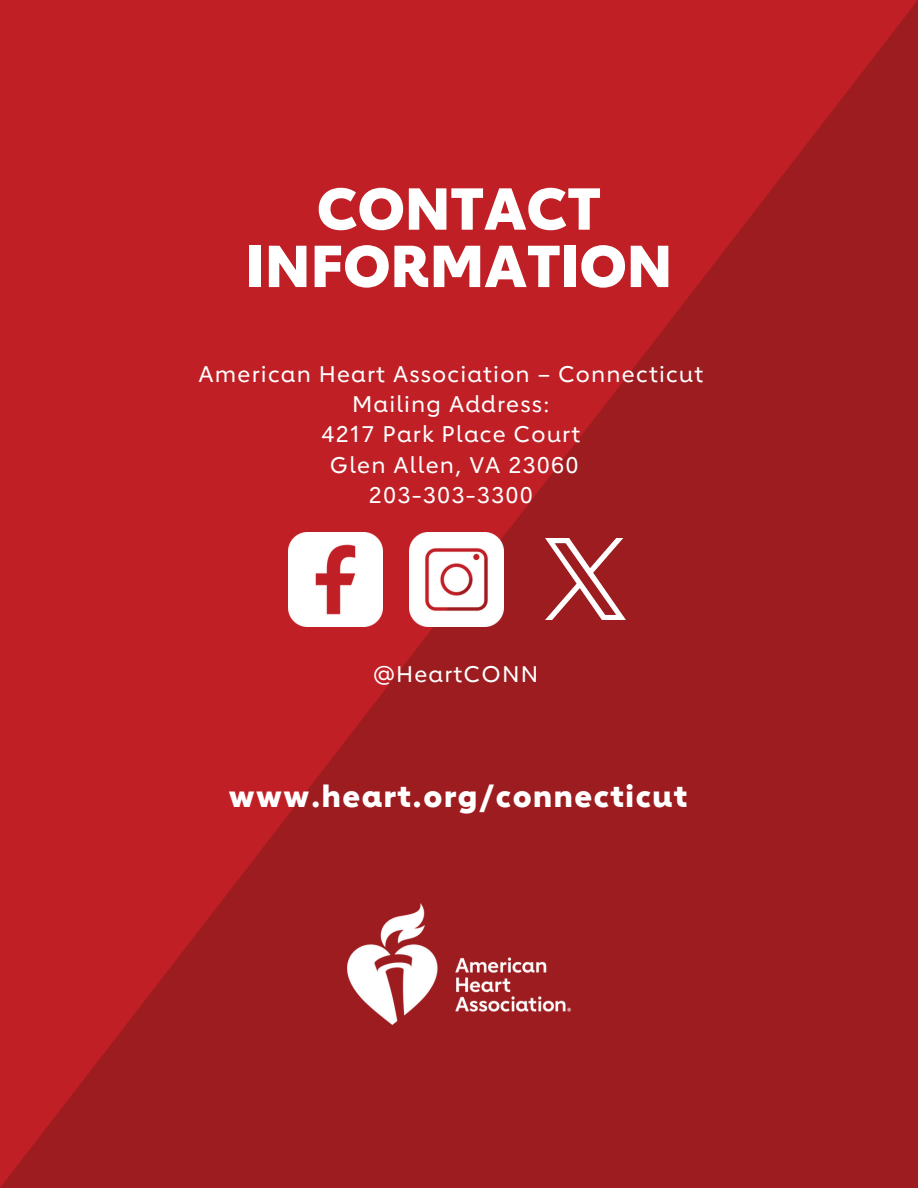
<style>
.page{position:relative;width:918px;height:1188px;background:#fff}
.page>*{position:absolute;margin:0;border:0;box-sizing:border-box;transform-origin:0 0}
.t1{font:800 58.2px "Lub Dub";color:#fff}
.t2{font:800 30px "Lub Dub";letter-spacing:.05em;color:#fff}
.t3{font:500 22.5px "Lub Dub";letter-spacing:.05em;color:#fff}
</style>
<div class="page">
<img style="left:0;top:0;width:918px;height:1188px">
<img style="left:347px;top:904px;width:223px;height:120px">
<img style="left:289px;top:533px;width:93px;height:93px">
<img style="left:410px;top:533px;width:93px;height:93px">
<img style="left:546px;top:538px;width:79px;height:81px">
<p class="t1" style="left:317px;top:171px;width:285px">CONTACT</p>
<p class="t1" style="left:246px;top:228px;width:428px">INFORMATION</p>
<p class="t3" style="left:199px;top:359px;width:506px">American Heart Association – Connecticut</p>
<p class="t3" style="left:352px;top:389px;width:199px">Mailing Address:</p>
<p class="t3" style="left:322px;top:420px;width:260px">4217 Park Place Court</p>
<p class="t3" style="left:330px;top:450px;width:250px">Glen Allen, VA 23060</p>
<p class="t3" style="left:369px;top:480px;width:166px">203-303-3300</p>
<p class="t3" style="left:373px;top:659px;width:167px">@HeartCONN</p>
<p class="t2" style="left:229px;top:777px;width:460px">www.heart.org/connecticut</p>
</div>
